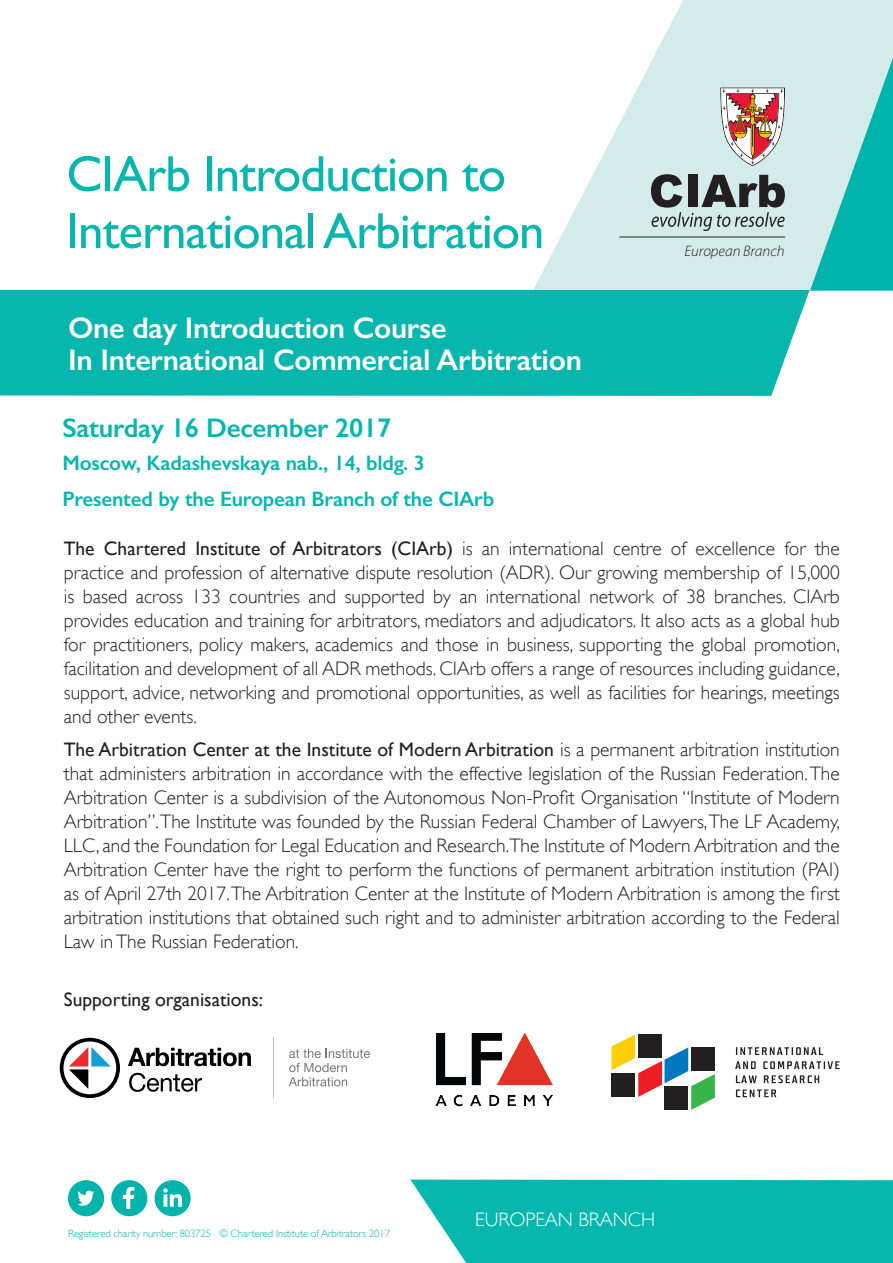
<style>
.page{position:relative;width:893px;height:1263px;background:#fff}
.page>*{position:absolute;margin:0;border:0;box-sizing:border-box;transform-origin:0 0}
.t1{font:51px/57px "Gill Sans";letter-spacing:-.02em;color:#07b7ad}
.t2{font:600 30px/32.5px "Gill Sans";letter-spacing:-.01em;color:#fff}
.t3{font:600 27px "Gill Sans";letter-spacing:-.01em;color:#07b7ad}
.t4{font:600 21px/36.8px "Gill Sans";letter-spacing:-.01em;color:#07b7ad}
.t5{font:300 19.5px/24px "Gill Sans";color:#231f20;text-align:justify}
.t6{font:19.5px "Gill Sans";color:#231f20}
.t7{font:300 19.5px "Gill Sans";color:#fff}
.t8{font:15.3px "Myriad MM It 215 600";color:#231f20}
.t9{font:300 10.65px "Gill Sans";letter-spacing:-.01em;color:#07b7ad}
.s1{font-weight:400}
</style>
<div class="page">
<svg style="left:533px;top:0;width:360px;height:290px;fill:#d4ece9"></svg>
<svg style="left:810px;top:58px;width:83px;height:233px;background:#6ad0ca"></svg>
<svg style="left:651px;top:174px;width:134px;height:57px;background:#909e9c"></svg>
<svg style="left:720px;top:88px;width:65px;height:78px"></svg>
<hr style="left:619px;top:237px;width:166px;height:1px;background:#231f20">
<div style="left:0;top:290px;width:810px;height:106px;background:#07b7ad"></div>
<svg style="left:410px;top:1179px;width:483px;height:84px;background:#18bbb2"></svg>
<div style="left:68px;top:1180px;width:36px;height:36px;background:#00b4ab;border-radius:50%"></div>
<div style="left:111px;top:1180px;width:36px;height:36px;background:#00b4ab;border-radius:50%"></div>
<div style="left:155px;top:1180px;width:36px;height:36px;background:#00b4ab;border-radius:50%"></div>
<svg style="left:77px;top:1190px;width:17px;height:16px"></svg>
<svg style="left:123px;top:1187px;width:11px;height:22px"></svg>
<svg style="left:163px;top:1188px;width:19px;height:19px"></svg>
<hr style="left:273px;top:1038px;width:1px;height:60px;background:#bcbebc">
<svg style="left:128px;top:1048px;width:123px;height:18px"></svg>
<svg style="left:129px;top:1073px;width:73px;height:19px"></svg>
<svg style="left:289px;top:1049px;width:81px;height:37px"></svg>
<svg style="left:60px;top:1038px;width:60px;height:60px"></svg>
<img style="left:435px;top:1033px;width:118px;height:74px">
<svg style="left:611px;top:1034px;width:104px;height:76px"></svg>
<svg style="left:736px;top:1089px;width:40px;height:8px"></svg>
<svg style="left:736px;top:1075px;width:83px;height:8px"></svg>
<svg style="left:735px;top:1061px;width:105px;height:8px"></svg>
<svg style="left:736px;top:1047px;width:87px;height:8px"></svg>
<h1 class="t1" style="left:66px;top:145px;width:480px">CIArb Introduction to<br>International Arbitration</h1>
<h2 class="t2" style="left:68px;top:311px;width:515px">One day Introduction Course<br>In International Commercial Arbitration</h2>
<h3 class="t3" style="left:62px;top:412px;width:331px">Saturday 16 December 2017</h3>
<p class="t4" style="left:62px;top:444px;width:434px">Moscow, Kadashevskaya nab., 14, bldg. 3<br>Presented by the European Branch of the CIArb</p>
<p class="t8" style="left:685px;top:243px;width:102px">European Branch</p>
<p class="t5" style="left:64px;top:536px;width:778px"><span class="s1">The Chartered Institute of Arbitrators (CIArb)</span> is an international centre of excellence for the practice and profession of alternative dispute resolution (ADR). Our growing membership of 15,000 is based across 133 countries and supported by an international network of 38 branches. CIArb provides education and training for arbitrators, mediators and adjudicators. It also acts as a global hub for practitioners, policy makers, academics and those in business, supporting the global promotion, facilitation and development of all ADR methods. CIArb offers a range of resources including guidance, support, advice, networking and promotional opportunities, as well as facilities for hearings, meetings and other events.</p>
<p class="t5" style="left:64px;top:737px;width:778px"><span class="s1">The Arbitration Center at the Institute of Modern Arbitration</span> is a permanent arbitration institution that administers arbitration in accordance with the effective legislation of the Russian Federation. The Arbitration Center is a subdivision of the Autonomous Non-Profit Organisation “Institute of Modern Arbitration”. The Institute was founded by the Russian Federal Chamber of Lawyers, The LF Academy, LLC, and the Foundation for Legal Education and Research.The Institute of Modern Arbitration and the Arbitration Center have the right to perform the functions of permanent arbitration institution (PAI) as of April 27th 2017. The Arbitration Center at the Institute of Modern Arbitration is among the first arbitration institutions that obtained such right and to administer arbitration according to the Federal Law in The Russian Federation.</p>
<p class="t6" style="left:64px;top:987px;width:201px">Supporting organisations:</p>
<p class="t9" style="left:68px;top:1227px;width:323px">Registered charity number: 803725 © Chartered Institute of Arbitrators 2017</p>
<p class="t7" style="left:475px;top:1208px;width:181px">EUROPEAN BRANCH</p>
</div>
